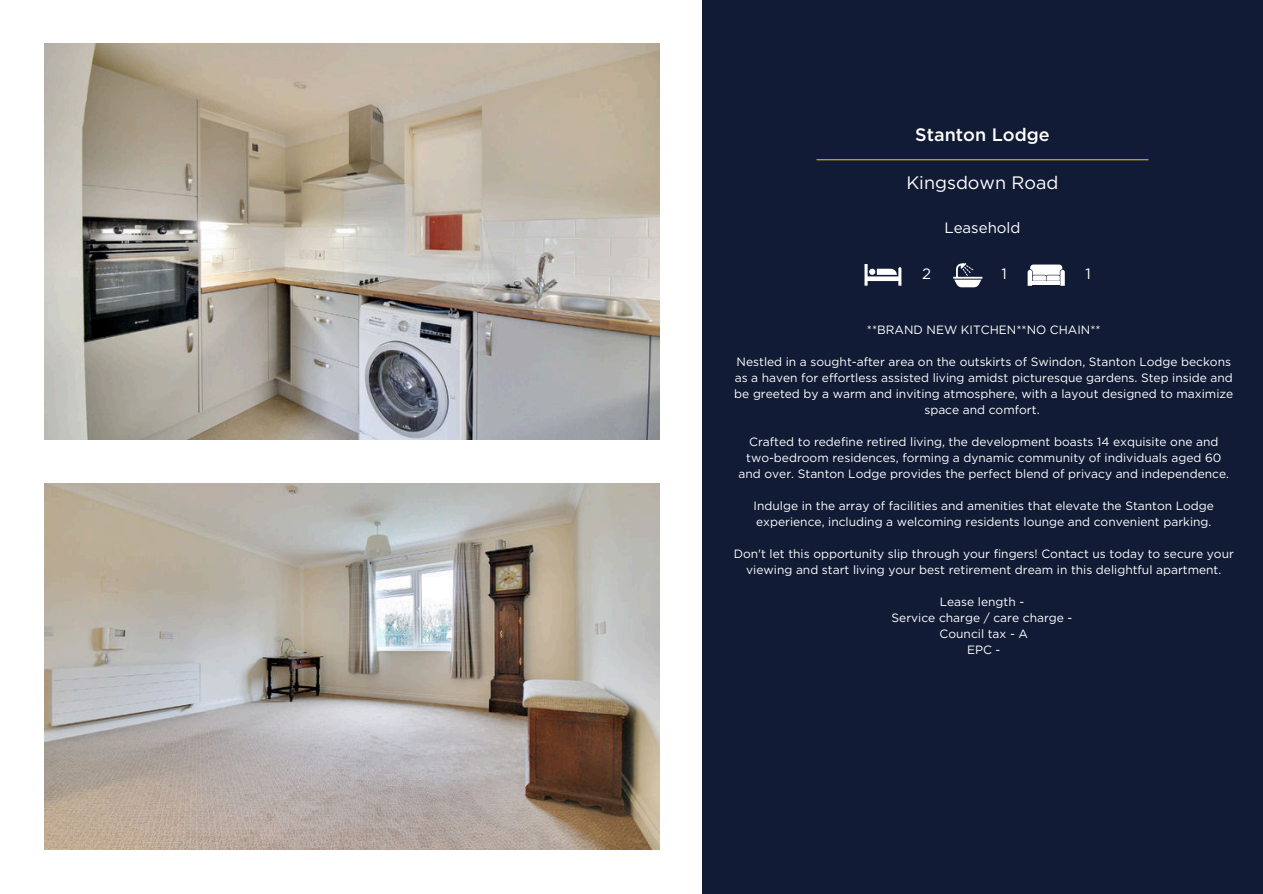
<style>
.page{position:relative;width:1263px;height:894px;background:#fff}
.page>*{position:absolute;margin:0;border:0;box-sizing:border-box;transform-origin:0 0}
.t1{font:18px "Gotham";color:#fff}
.t2{font:500 18px "Gotham";color:#fff}
.t3{font:15px "Gotham";color:#fff}
.t4{font:12px/16px "Gotham";color:#fff;text-align:center}
</style>
<div class="page">
<img style="left:44px;top:44px;width:616px;height:395px">
<div style="left:702px;top:0;width:561px;height:893px;background:#111b35"></div>
<hr style="left:816px;top:159px;width:332px;height:1px;background:#efaf12">
<svg style="left:864px;top:264px;width:37px;height:21px"></svg>
<svg style="left:953px;top:263px;width:29px;height:24px"></svg>
<svg style="left:1028px;top:264px;width:37px;height:22px"></svg>
<img style="left:44px;top:483px;width:616px;height:366px">
<h1 class="t2" style="left:915px;top:123px;width:136px">Stanton Lodge</h1>
<h1 class="t1" style="left:906px;top:171px;width:154px">Kingsdown Road</h1>
<p class="t3" style="left:944px;top:218px;width:78px">Leasehold</p>
<p class="t3" style="left:922px;top:264px;width:10px">2</p>
<p class="t3" style="left:1001px;top:264px;width:7px">1</p>
<p class="t3" style="left:1086px;top:264px;width:7px">1</p>
<p class="t4" style="left:867px;top:321px;width:235px">**BRAND NEW KITCHEN**NO CHAIN**</p>
<p class="t4" style="left:734px;top:353px;width:500px">Nestled in a sought-after area on the outskirts of Swindon, Stanton Lodge beckons as a haven for effortless assisted living amidst picturesque gardens. Step inside and be greeted by a warm and inviting atmosphere, with a layout designed to maximize space and comfort.</p>
<p class="t4" style="left:739px;top:433px;width:492px">Crafted to redefine retired living, the development boasts 14 exquisite one and two-bedroom residences, forming a dynamic community of individuals aged 60 and over. Stanton Lodge provides the perfect blend of privacy and independence.</p>
<p class="t4" style="left:754px;top:497px;width:462px;text-align:left">Indulge in the array of facilities and amenities that elevate the Stanton Lodge experience, including a welcoming residents lounge and convenient parking.</p>
<p class="t4" style="left:734px;top:545px;width:502px">Don't let this opportunity slip through your fingers! Contact us today to secure your viewing and start living your best retirement dream in this delightful apartment.</p>
<p class="t4" style="left:892px;top:593px;width:182px">Lease length -<br>Service charge / care charge -<br>Council tax - A<br>EPC -</p>
</div>
